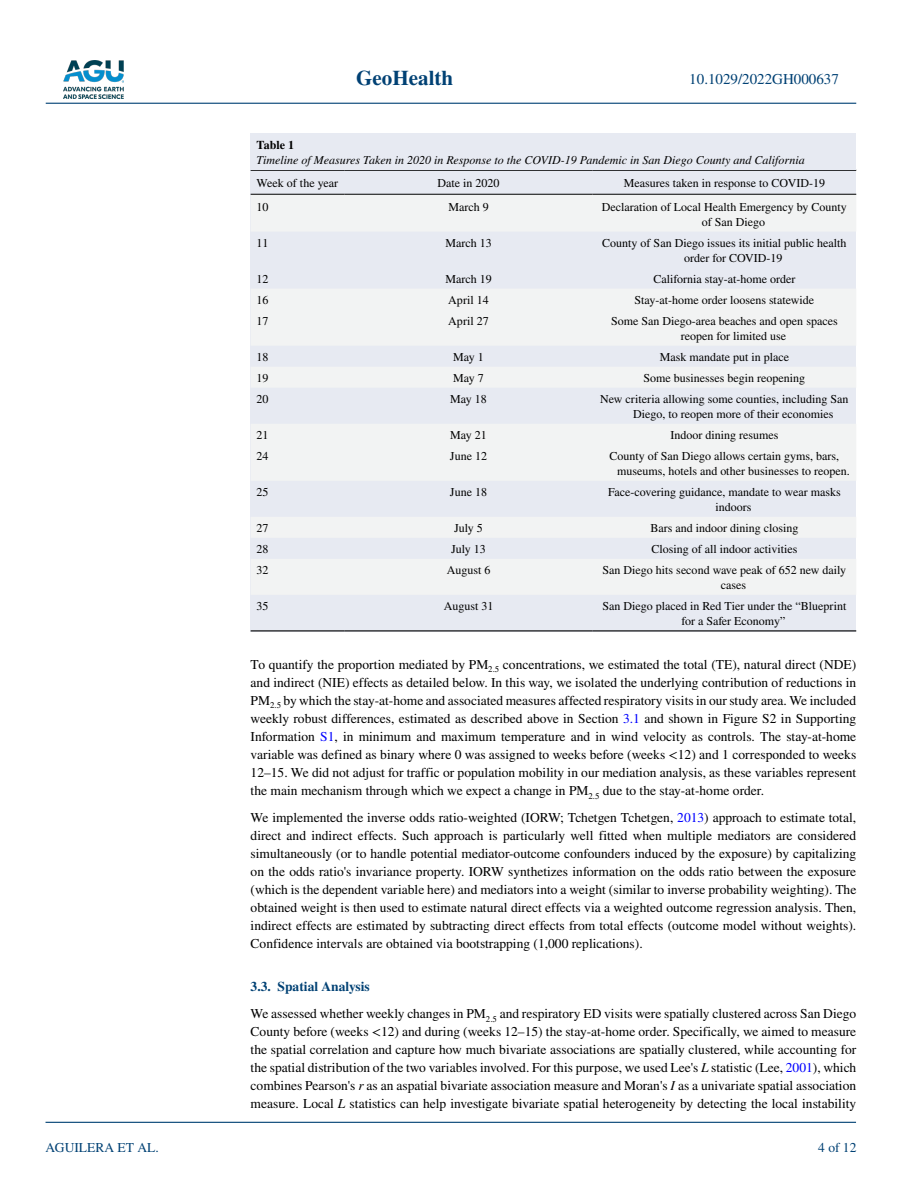
<style>
.page{position:relative;width:902px;height:1183px;background:#fff}
.page>*{position:absolute;margin:0;border:0;box-sizing:border-box;transform-origin:0 0}
.t1{font:700 21px "STIX";color:#004174}
.t2{font:15px "STIX";color:#004174}
.t3{font:13.5px/18px "STIX";color:#000;text-align:justify}
.t4{font:13.5px "STIX";color:#004174}
.t5{font:12px/15px "STIX";color:#000}
.t6{font:italic 12px "STIX";color:#000}
.t7{font:700 12px "STIX";color:#000}
.s1{color:#00f}
.s2{font-weight:700;color:#004174}
.s3{font-style:italic}
</style>
<div class="page">
<img style="left:63px;top:60px;width:60px;height:39px">
<hr style="left:46px;top:103px;width:810px;height:1px;background:#004174">
<hr style="left:45px;top:1121px;width:810px;height:1px;background:#004174">
<div style="left:250px;top:170px;width:606px;height:461px;background:#e7eaf2"></div>
<svg style="left:251px;top:195px;width:605px;height:399px;fill:#f2f3f3"></svg>
<hr style="left:250px;top:170px;width:94px;height:1px;background:#000">
<hr style="left:250px;top:194px;width:94px;height:1px;background:#000">
<hr style="left:344px;top:170px;width:248px;height:1px;background:#000">
<hr style="left:344px;top:194px;width:248px;height:1px;background:#000">
<hr style="left:592px;top:170px;width:264px;height:1px;background:#000">
<hr style="left:592px;top:194px;width:264px;height:1px;background:#000">
<hr style="left:250px;top:630px;width:94px;height:1px;background:#000">
<hr style="left:344px;top:630px;width:248px;height:1px;background:#000">
<hr style="left:592px;top:630px;width:264px;height:1px;background:#000">
<div style="left:250px;top:134px;width:606px;height:36px;background:#e7eaf2"></div>
<p class="t4" style="left:45px;top:1138px;width:115px">AGUILERA ET AL.</p>
<h1 class="t1" style="left:356px;top:66px;width:98px">GeoHealth</h1>
<p class="t2" style="left:689px;top:69px;width:151px">10.1029/2022GH000637</p>
<p class="t7" style="left:256px;top:137px;width:39px">Table 1</p>
<p class="t6" style="left:256px;top:151px;width:549px">Timeline of Measures Taken in 2020 in Response to the COVID-19 Pandemic in San Diego County and California</p>
<p class="t5" style="left:256px;top:176px;width:83px">Week of the year</p>
<p class="t5" style="left:437px;top:176px;width:63px">Date in 2020</p>
<p class="t5" style="left:623px;top:176px;width:203px">Measures taken in response to COVID-19</p>
<p class="t5" style="left:256px;top:200px;width:13px">10</p>
<p class="t5" style="left:448px;top:200px;width:42px">March 9</p>
<p class="t5" style="left:701px;top:200px;width:147px;text-indent:-100px">Declaration of Local Health Emergency by County of San Diego</p>
<p class="t5" style="left:256px;top:236px;width:13px">11</p>
<p class="t5" style="left:445px;top:236px;width:48px">March 13</p>
<p class="t5" style="left:684px;top:236px;width:164px;text-indent:-82px">County of San Diego issues its initial public health order for COVID-19</p>
<p class="t5" style="left:256px;top:272px;width:13px">12</p>
<p class="t5" style="left:445px;top:272px;width:48px">March 19</p>
<p class="t5" style="left:653px;top:272px;width:143px">California stay-at-home order</p>
<p class="t5" style="left:256px;top:293px;width:13px">16</p>
<p class="t5" style="left:448px;top:293px;width:42px">April 14</p>
<p class="t5" style="left:634px;top:293px;width:181px">Stay-at-home order loosens statewide</p>
<p class="t5" style="left:256px;top:314px;width:13px">17</p>
<p class="t5" style="left:448px;top:314px;width:42px">April 27</p>
<p class="t5" style="left:680px;top:314px;width:158px;text-indent:-70px">Some San Diego-area beaches and open spaces reopen for limited use</p>
<p class="t5" style="left:256px;top:350px;width:13px">18</p>
<p class="t5" style="left:453px;top:350px;width:32px">May 1</p>
<p class="t5" style="left:659px;top:350px;width:131px">Mask mandate put in place</p>
<p class="t5" style="left:256px;top:371px;width:13px">19</p>
<p class="t5" style="left:453px;top:371px;width:32px">May 7</p>
<p class="t5" style="left:643px;top:371px;width:163px">Some businesses begin reopening</p>
<p class="t5" style="left:256px;top:392px;width:13px">20</p>
<p class="t5" style="left:450px;top:392px;width:38px">May 18</p>
<p class="t5" style="left:633px;top:392px;width:217px;text-indent:-33px">New criteria allowing some counties, including San<br>Diego, to reopen more of their economies</p>
<p class="t5" style="left:256px;top:428px;width:13px">21</p>
<p class="t5" style="left:450px;top:428px;width:38px">May 21</p>
<p class="t5" style="left:670px;top:428px;width:109px">Indoor dining resumes</p>
<p class="t5" style="left:256px;top:449px;width:13px">24</p>
<p class="t5" style="left:450px;top:449px;width:38px">June 12</p>
<p class="t5" style="left:617px;top:449px;width:234px;text-indent:-8px">County of San Diego allows certain gyms, bars, museums, hotels and other businesses to reopen.</p>
<p class="t5" style="left:256px;top:485px;width:13px">25</p>
<p class="t5" style="left:450px;top:485px;width:38px">June 18</p>
<p class="t5" style="left:715px;top:485px;width:127px;text-indent:-107px">Face-covering guidance, mandate to wear masks indoors</p>
<p class="t5" style="left:256px;top:521px;width:13px">27</p>
<p class="t5" style="left:454px;top:521px;width:30px">July 5</p>
<p class="t5" style="left:650px;top:521px;width:149px">Bars and indoor dining closing</p>
<p class="t5" style="left:256px;top:542px;width:13px">28</p>
<p class="t5" style="left:451px;top:542px;width:36px">July 13</p>
<p class="t5" style="left:651px;top:542px;width:148px">Closing of all indoor activities</p>
<p class="t5" style="left:256px;top:563px;width:13px">32</p>
<p class="t5" style="left:447px;top:563px;width:45px">August 6</p>
<p class="t5" style="left:720px;top:563px;width:127px;text-indent:-118px">San Diego hits second wave peak of 652 new daily cases</p>
<p class="t5" style="left:256px;top:599px;width:13px">35</p>
<p class="t5" style="left:444px;top:599px;width:51px">August 31</p>
<p class="t5" style="left:681px;top:599px;width:166px;text-indent:-79px">San Diego placed in Red Tier under the “Blueprint for a Safer Economy”</p>
<p class="t3" style="left:250px;top:655px;width:607px">To quantify the proportion mediated by PM<sub>2.5</sub> concentrations, we estimated the total (TE), natural direct (NDE) and indirect (NIE) effects as detailed below. In this way, we isolated the underlying contribution of reductions in PM<sub>2.5</sub> by which the stay-at-home and associated measures affected respiratory visits in our study area. We included weekly robust differences, estimated as described above in Section <span class="s1">3.1</span> and shown in Figure S2 in Supporting Information <span class="s1">S1</span>, in minimum and maximum temperature and in wind velocity as controls. The stay-at-home variable was defined as binary where 0 was assigned to weeks before (weeks &lt;12) and 1 corresponded to weeks 12–15. We did not adjust for traffic or population mobility in our mediation analysis, as these variables represent the main mechanism through which we expect a change in PM<sub>2.5</sub> due to the stay-at-home order.</p>
<p class="t3" style="left:250px;top:808px;width:607px">We implemented the inverse odds ratio-weighted (IORW; Tchetgen Tchetgen, <span class="s1">2013</span>) approach to estimate total, direct and indirect effects. Such approach is particularly well fitted when multiple mediators are considered simultaneously (or to handle potential mediator-outcome confounders induced by the exposure) by capitalizing on the odds ratio's invariance property. IORW synthetizes information on the odds ratio between the exposure (which is the dependent variable here) and mediators into a weight (similar to inverse probability weighting). The obtained weight is then used to estimate natural direct effects via a weighted outcome regression analysis. Then, indirect effects are estimated by subtracting direct effects from total effects (outcome model without weights).<br>Confidence intervals are obtained via bootstrapping (1,000 replications).</p>
<p class="t3" style="left:250px;top:973px;width:607px;line-height:27px"><span class="s2">3.3. Spatial Analysis<br></span>We assessed whether weekly changes in PM<sub>2.5</sub> and respiratory ED visits were spatially clustered across San Diego</p>
<p class="t3" style="left:250px;top:1023px;width:607px">County before (weeks &lt;12) and during (weeks 12–15) the stay-at-home order. Specifically, we aimed to measure the spatial correlation and capture how much bivariate associations are spatially clustered, while accounting for the spatial distribution of the two variables involved. For this purpose, we used Lee's <span class="s3">L</span> statistic (Lee, <span class="s1">2001</span>), which combines Pearson's <span class="s3">r</span> as an aspatial bivariate association measure and Moran's <span class="s3">I</span> as a univariate spatial association measure. Local <span class="s3">L</span> statistics can help investigate bivariate spatial heterogeneity by detecting the local instability</p>
<p class="t4" style="left:818px;top:1138px;width:40px">4 of 12</p>
</div>
